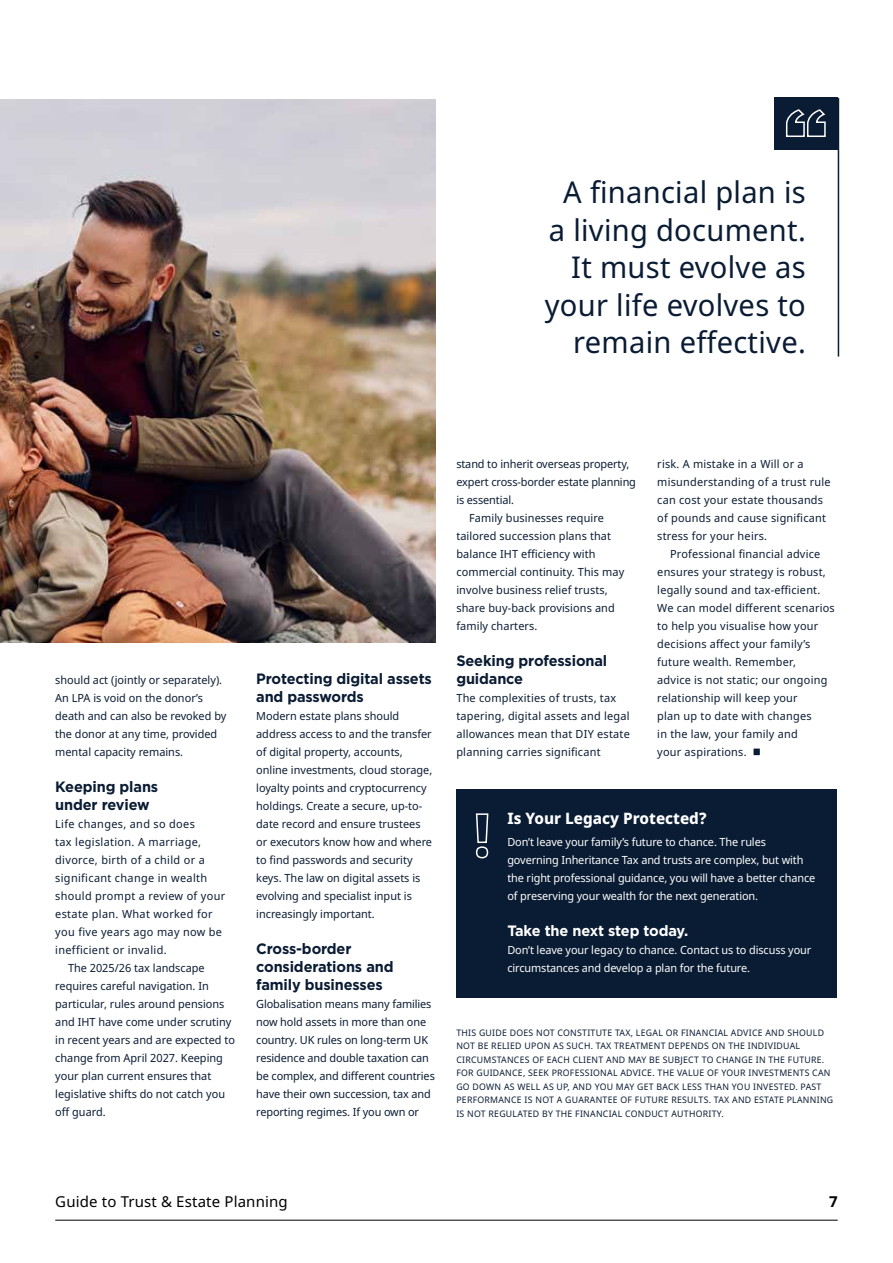
<style>
.page{position:relative;width:893px;height:1263px;background:#fff}
.page>*{position:absolute;margin:0;border:0;box-sizing:border-box;transform-origin:0 0}
.t1{font:30px/37.5px "Noto Sans";letter-spacing:.01em;color:#0a1c33;text-align:right}
.t2{font:800 15.75px "Noto Sans";color:#fff}
.t3{font:700 15px/18px "Gotham";letter-spacing:-.01em;color:#0a1c33}
.t4{font:15px "Noto Sans";letter-spacing:.01em;color:#000}
.t5{font:700 15px "Gotham";letter-spacing:-.01em;color:#fff}
.t6{font:700 15px "Noto Sans";color:#000}
.t7{font:11.25px/18px "Noto Sans";color:#0a1c33}
.t8{font:11.25px/18px "Noto Sans";letter-spacing:.02em;color:#0a1c33}
.t9{font:11.25px/18px "Noto Sans";letter-spacing:-.01em;color:#fff}
.t10{font:11.25px "Noto Sans";letter-spacing:.03em;color:#0a1c33}
.t11{font:9px/13.5px "Noto Sans";letter-spacing:.03em;color:#0a1c33}
</style>
<div class="page">
<hr style="left:55px;top:1220px;width:783px;height:1px;background:#000">
<div style="left:456px;top:789px;width:381px;height:209px;background:#0a1c33"></div>
<svg style="left:475px;top:813px;width:14px;height:46px"></svg>
<img style="left:0;top:99px;width:436px;height:543px">
<div style="left:774px;top:98px;width:64px;height:52px;background:#0a1c33"></div>
<svg style="left:785px;top:109px;width:41px;height:28px"></svg>
<hr style="left:838px;top:98px;width:1px;height:259px;background:#0a1c33">
<h1 class="t1" style="left:545px;top:173px;width:263px">A financial plan is a living document.<br>It must evolve as your life evolves to remain effective.</h1>
<p class="t7" style="left:55px;top:671px;width:173px">should act (jointly or separately).<br>An LPA is void on the donor’s death and can also be revoked by the donor at any time, provided mental capacity remains.</p>
<h3 class="t3" style="left:55px;top:778px;width:104px">Keeping plans under review</h3>
<p class="t10" style="left:55px;top:816px;width:141px">Life changes, and so does</p>
<p class="t10" style="left:55px;top:834px;width:147px">tax legislation. A marriage,</p>
<p class="t10" style="left:55px;top:852px;width:151px">divorce, birth of a child or a</p>
<p class="t10" style="left:55px;top:870px;width:153px">significant change in wealth</p>
<p class="t10" style="left:55px;top:888px;width:171px">should prompt a review of your</p>
<p class="t10" style="left:55px;top:906px;width:159px">estate plan. What worked for</p>
<p class="t10" style="left:55px;top:924px;width:168px">you five years ago may now be</p>
<p class="t10" style="left:55px;top:942px;width:113px">inefficient or invalid.</p>
<p class="t7" style="left:68px;top:959px;width:138px">The 2025/26 tax landscape</p>
<p class="t7" style="left:55px;top:977px;width:155px">requires careful navigation. In</p>
<p class="t7" style="left:55px;top:995px;width:171px">particular, rules around pensions</p>
<p class="t7" style="left:55px;top:1013px;width:178px">and IHT have come under scrutiny</p>
<p class="t7" style="left:55px;top:1031px;width:181px">in recent years and are expected to</p>
<p class="t7" style="left:55px;top:1049px;width:169px">change from April 2027. Keeping</p>
<p class="t7" style="left:55px;top:1067px;width:158px">your plan current ensures that</p>
<p class="t7" style="left:55px;top:1085px;width:171px">legislative shifts do not catch you</p>
<p class="t7" style="left:55px;top:1103px;width:52px">off guard.</p>
<h3 class="t3" style="left:256px;top:670px;width:177px">Protecting digital assets and passwords</h3>
<p class="t7" style="left:256px;top:707px;width:178px">Modern estate plans should address access to and the transfer of digital property, accounts, online investments, cloud storage, loyalty points and cryptocurrency holdings. Create a secure, up-to&shy;date record and ensure trustees or executors know how and where to find passwords and security keys. The law on digital assets is evolving and specialist input is increasingly important.</p>
<h3 class="t3" style="left:256px;top:940px;width:139px">Cross-border considerations and family businesses</h3>
<p class="t7" style="left:256px;top:995px;width:180px">Globalisation means many families now hold assets in more than one country. UK rules on long-term UK residence and double taxation can be complex, and different countries have their own succession, tax and reporting regimes. If you own or</p>
<p class="t7" style="left:456px;top:455px;width:174px">stand to inherit overseas property,</p>
<p class="t7" style="left:456px;top:473px;width:181px">expert cross-border estate planning</p>
<p class="t7" style="left:456px;top:491px;width:59px">is essential.</p>
<p class="t7" style="left:469px;top:509px;width:136px">Family businesses require</p>
<p class="t7" style="left:456px;top:527px;width:156px">tailored succession plans that</p>
<p class="t7" style="left:456px;top:545px;width:141px">balance IHT efficiency with</p>
<p class="t7" style="left:456px;top:563px;width:169px">commercial continuity. This may</p>
<p class="t7" style="left:456px;top:581px;width:153px">involve business relief trusts,</p>
<p class="t7" style="left:456px;top:599px;width:160px">share buy-back provisions and</p>
<p class="t7" style="left:456px;top:617px;width:83px">family charters.</p>
<h3 class="t3" style="left:456px;top:652px;width:152px">Seeking professional guidance</h3>
<p class="t8" style="left:456px;top:689px;width:175px">The complexities of trusts, tax tapering, digital assets and legal allowances mean that DIY estate planning carries significant</p>
<p class="t8" style="left:657px;top:455px;width:175px">risk. A mistake in a Will or a misunderstanding of a trust rule can cost your estate thousands of pounds and cause significant stress for your heirs.</p>
<p class="t8" style="left:657px;top:545px;width:179px;text-indent:13px">Professional financial advice ensures your strategy is robust, legally sound and tax-efficient.<br>We can model different scenarios to help you visualise how your decisions affect your family’s future wealth. Remember,<br>advice is not static; our ongoing relationship will keep your<br>plan up to date with changes<br>in the law, your family and<br>your aspirations. ■</p>
<h2 class="t2" style="left:507px;top:807px;width:201px">Is Your Legacy Protected?</h2>
<p class="t9" style="left:507px;top:832px;width:309px">Don’t leave your family’s future to chance. The rules governing Inheritance Tax and trusts are complex, but with the right professional guidance, you will have a better chance of preserving your wealth for the next generation.</p>
<h3 class="t5" style="left:507px;top:921px;width:182px">Take the next step today.</h3>
<p class="t9" style="left:507px;top:941px;width:306px">Don’t leave your legacy to chance. Contact us to discuss your circumstances and develop a plan for the future.</p>
<p class="t11" style="left:456px;top:1026px;width:378px">THIS GUIDE DOES NOT CONSTITUTE TAX, LEGAL OR FINANCIAL ADVICE AND SHOULD NOT BE RELIED UPON AS SUCH. TAX TREATMENT DEPENDS ON THE INDIVIDUAL CIRCUMSTANCES OF EACH CLIENT AND MAY BE SUBJECT TO CHANGE IN THE FUTURE.<br>FOR GUIDANCE, SEEK PROFESSIONAL ADVICE. THE VALUE OF YOUR INVESTMENTS CAN GO DOWN AS WELL AS UP, AND YOU MAY GET BACK LESS THAN YOU INVESTED. PAST PERFORMANCE IS NOT A GUARANTEE OF FUTURE RESULTS. TAX AND ESTATE PLANNING IS NOT REGULATED BY THE FINANCIAL CONDUCT AUTHORITY.</p>
<h3 class="t4" style="left:55px;top:1191px;width:234px">Guide to Trust &amp; Estate Planning</h3>
<h3 class="t6" style="left:829px;top:1191px;width:10px">7</h3>
</div>
